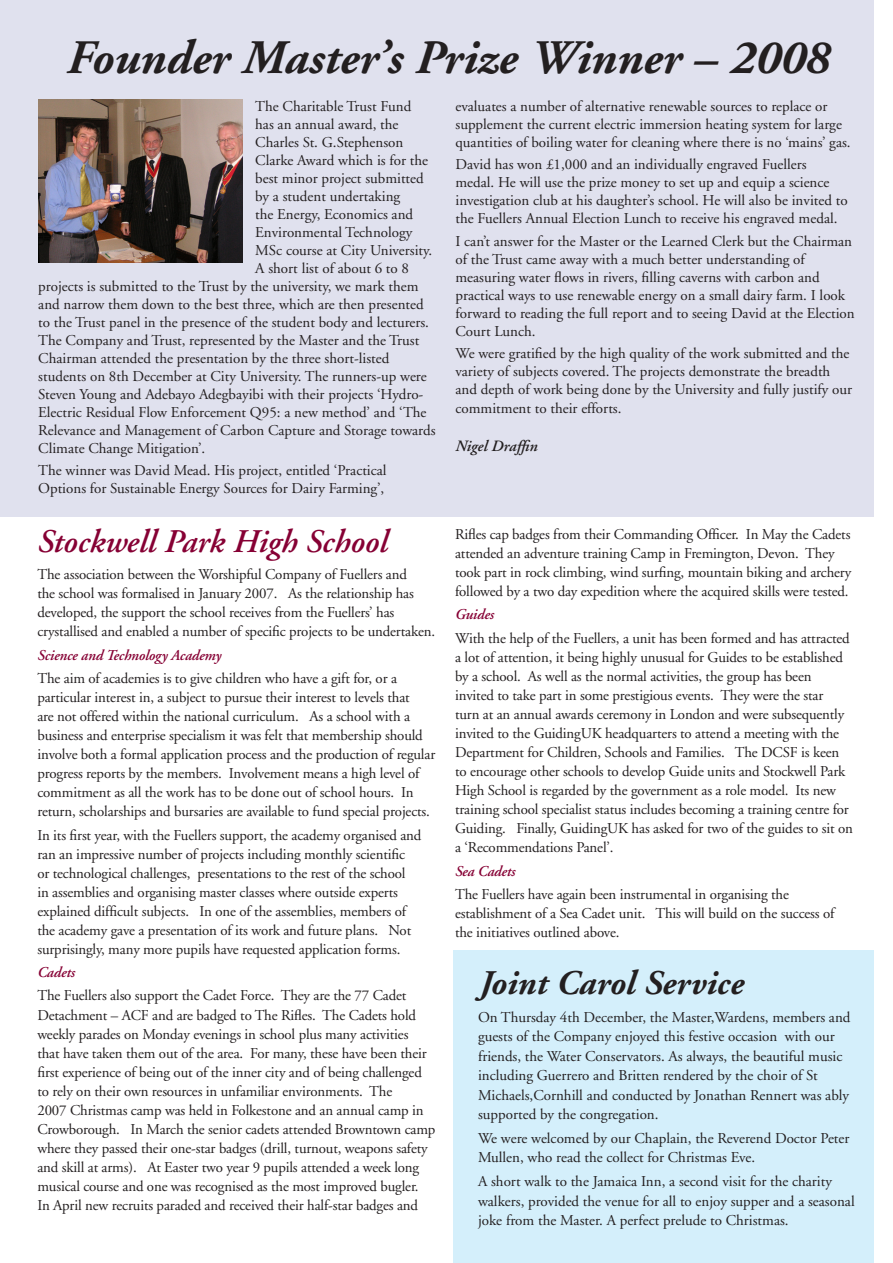
<style>
.page{position:relative;width:893px;height:1263px;background:#fff}
.page>*{position:absolute;margin:0;border:0;box-sizing:border-box;transform-origin:0 0}
.t1{font:italic 700 48px "Adobe Garamond";color:#231f20}
.t2{font:italic 700 34.5px "Adobe Garamond";color:#231f20}
.t3{font:italic 600 33px "Adobe Garamond";color:#860034}
.t4{font:italic 600 15.75px "Adobe Garamond";color:#231f20}
.t5{font:15px/19px "Adobe Garamond";letter-spacing:-.01em;color:#231f20}
.t6{font:italic 600 15px "Adobe Garamond";letter-spacing:-.01em;color:#860034}
</style>
<div class="page">
<div style="left:454px;top:950px;width:420px;height:313px;background:#d4effb"></div>
<div style="left:0;top:0;width:874px;height:517px;background:#e0e1ee"></div>
<img style="left:38px;top:100px;width:204px;height:162px">
<h1 class="t1" style="left:65px;top:31px;width:765px">Founder Master’s Prize Winner – 2008</h1>
<p class="t5" style="left:255px;top:97px;width:158px">The Charitable Trust Fund</p>
<p class="t5" style="left:255px;top:115px;width:145px">has an annual award, the</p>
<p class="t5" style="left:255px;top:133px;width:150px">Charles St. G.Stephenson</p>
<p class="t5" style="left:255px;top:151px;width:174px">Clarke Award which is for the</p>
<p class="t5" style="left:255px;top:169px;width:170px">best minor project submitted</p>
<p class="t5" style="left:255px;top:187px;width:147px">by a student undertaking</p>
<p class="t5" style="left:255px;top:205px;width:159px">the Energy, Economics and</p>
<p class="t5" style="left:255px;top:223px;width:159px">Environmental Technology</p>
<p class="t5" style="left:255px;top:241px;width:178px">MSc course at City University.</p>
<p class="t5" style="left:255px;top:259px;width:155px">A short list of about 6 to 8</p>
<p class="t5" style="left:38px;top:277px;width:382px">projects is submitted to the Trust by the university, we mark them</p>
<p class="t5" style="left:38px;top:295px;width:387px">and narrow them down to the best three, which are then presented</p>
<p class="t5" style="left:38px;top:313px;width:392px">to the Trust panel in the presence of the student body and lecturers.</p>
<p class="t5" style="left:38px;top:331px;width:383px">The Company and Trust, represented by the Master and the Trust</p>
<p class="t5" style="left:38px;top:349px;width:353px">Chairman attended the presentation by the three short-listed</p>
<p class="t5" style="left:38px;top:367px;width:390px">students on 8th December at City University. The runners-up were</p>
<p class="t5" style="left:38px;top:385px;width:387px">Steven Young and Adebayo Adegbayibi with their projects ‘Hydro-</p>
<p class="t5" style="left:38px;top:403px;width:390px">Electric Residual Flow Enforcement Q95: a new method’ and ‘The</p>
<p class="t5" style="left:38px;top:421px;width:399px">Relevance and Management of Carbon Capture and Storage towards</p>
<p class="t5" style="left:38px;top:439px;width:169px">Climate Change Mitigation’.</p>
<p class="t5" style="left:38px;top:462px;width:350px;line-height:18px">The winner was David Mead. His project, entitled ‘Practical<br>Options for Sustainable Energy Sources for Dairy Farming’,</p>
<h3 class="t3" style="left:37px;top:523px;width:352px">Stockwell Park High School</h3>
<p class="t5" style="left:37px;top:565px;width:399px">The association between the Worshipful Company of Fuellers and<br>the school was formalised in January 2007. As the relationship has developed, the support the school receives from the Fuellers’ has crystallised and enabled a number of specific projects to be undertaken.</p>
<p class="t6" style="left:37px;top:646px;width:186px">Science and Technology Academy</p>
<p class="t5" style="left:37px;top:669px;width:399px">The aim of academies is to give children who have a gift for, or a particular interest in, a subject to pursue their interest to levels that<br>are not offered within the national curriculum. As a school with a business and enterprise specialism it was felt that membership should involve both a formal application process and the production of regular progress reports by the members. Involvement means a high level of commitment as all the work has to be done out of school hours. In return, scholarships and bursaries are available to fund special projects.</p>
<p class="t5" style="left:37px;top:826px;width:386px">In its first year, with the Fuellers support, the academy organised and ran an impressive number of projects including monthly scientific<br>or technological challenges, presentations to the rest of the school<br>in assemblies and organising master classes where outside experts explained difficult subjects. In one of the assemblies, members of the academy gave a presentation of its work and future plans. Not surprisingly, many more pupils have requested application forms.</p>
<p class="t6" style="left:37px;top:964px;width:39px">Cadets</p>
<p class="t5" style="left:37px;top:986px;width:399px">The Fuellers also support the Cadet Force. They are the 77 Cadet Detachment – ACF and are badged to The Rifles. The Cadets hold weekly parades on Monday evenings in school plus many activities<br>that have taken them out of the area. For many, these have been their first experience of being out of the inner city and of being challenged to rely on their own resources in unfamiliar environments. The<br>2007 Christmas camp was held in Folkestone and an annual camp in Crowborough. In March the senior cadets attended Browntown camp where they passed their one-star badges (drill, turnout, weapons safety and skill at arms). At Easter two year 9 pupils attended a week long musical course and one was recognised as the most improved bugler.<br>In April new recruits paraded and received their half-star badges and</p>
<p class="t5" style="left:455px;top:98px;width:397px;line-height:18px">evaluates a number of alternative renewable sources to replace or supplement the current electric immersion heating system for large quantities of boiling water for cleaning where there is no ‘mains’ gas.</p>
<p class="t5" style="left:455px;top:156px;width:394px;line-height:18px">David has won £1,000 and an individually engraved Fuellers medal. He will use the prize money to set up and equip a science investigation club at his daughter’s school. He will also be invited to the Fuellers Annual Election Lunch to receive his engraved medal.</p>
<p class="t5" style="left:455px;top:232px;width:401px;line-height:18px">I can’t answer for the Master or the Learned Clerk but the Chairman of the Trust came away with a much better understanding of measuring water flows in rivers, filling caverns with carbon and practical ways to use renewable energy on a small dairy farm. I look forward to reading the full report and to seeing David at the Election Court Lunch.</p>
<p class="t5" style="left:455px;top:344px;width:398px;line-height:18.3px">We were gratified by the high quality of the work submitted and the variety of subjects covered. The projects demonstrate the breadth and depth of work being done by the University and fully justify our commitment to their efforts.</p>
<p class="t4" style="left:455px;top:437px;width:84px">Nigel Draffin</p>
<p class="t5" style="left:455px;top:525px;width:398px">Rifles cap badges from their Commanding Officer. In May the Cadets attended an adventure training Camp in Fremington, Devon. They took part in rock climbing, wind surfing, mountain biking and archery followed by a two day expedition where the acquired skills were tested.</p>
<p class="t6" style="left:455px;top:606px;width:40px">Guides</p>
<p class="t5" style="left:455px;top:629px;width:399px">With the help of the Fuellers, a unit has been formed and has attracted a lot of attention, it being highly unusual for Guides to be established by a school. As well as the normal activities, the group has been invited to take part in some prestigious events. They were the star<br>turn at an annual awards ceremony in London and were subsequently invited to the GuidingUK headquarters to attend a meeting with the Department for Children, Schools and Families. The DCSF is keen to encourage other schools to develop Guide units and Stockwell Park High School is regarded by the government as a role model. Its new training school specialist status includes becoming a training centre for Guiding. Finally, GuidingUK has asked for two of the guides to sit on a ‘Recommendations Panel’.</p>
<p class="t6" style="left:455px;top:862px;width:62px">Sea Cadets</p>
<p class="t5" style="left:455px;top:885px;width:381px">The Fuellers have again been instrumental in organising the establishment of a Sea Cadet unit. This will build on the success of the initiatives outlined above.</p>
<h2 class="t2" style="left:478px;top:964px;width:266px">Joint Carol Service</h2>
<p class="t5" style="left:478px;top:1007px;width:374px;line-height:19.5px">On Thursday 4th December, the Master,Wardens, members and guests of the Company enjoyed this festive occasion with our friends, the Water Conservators. As always, the beautiful music including Guerrero and Britten rendered by the choir of St Michaels,Cornhill and conducted by Jonathan Rennert was ably supported by the congregation.</p>
<p class="t5" style="left:478px;top:1129px;width:373px;line-height:19.5px">We were welcomed by our Chaplain, the Reverend Doctor Peter<br>Mullen, who read the collect for Christmas Eve.</p>
<p class="t5" style="left:478px;top:1172px;width:378px;line-height:19.5px">A short walk to the Jamaica Inn, a second visit for the charity walkers, provided the venue for all to enjoy supper and a seasonal joke from the Master. A perfect prelude to Christmas.</p>
</div>
